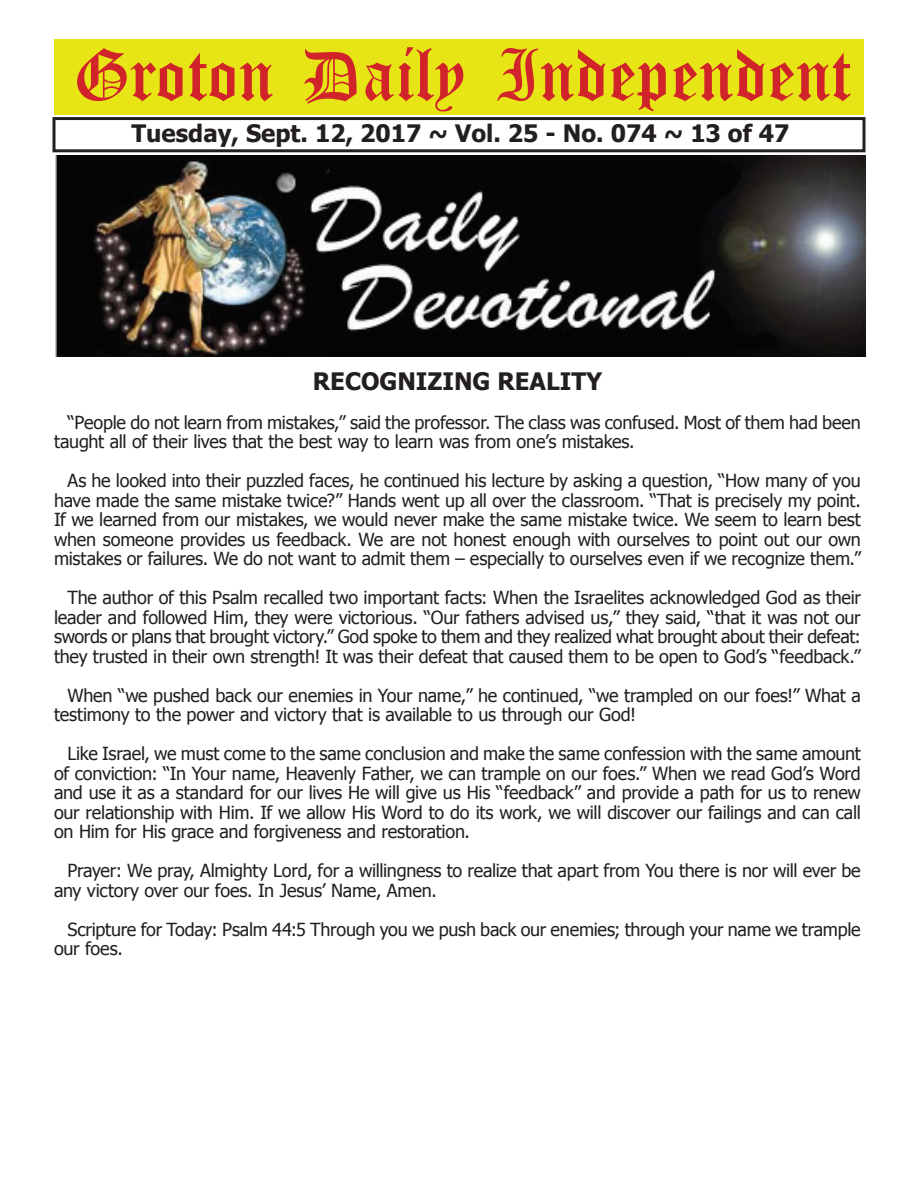
<style>
.page{position:relative;width:918px;height:1188px;background:#fff}
.page>*{position:absolute;margin:0;border:0;box-sizing:border-box;transform-origin:0 0}
.t1{font:54px "Old English Five";color:#d1232a}
.t2{font:700 24px "Tahoma";color:#231f20}
.t3{font:18px/19.5px "Tahoma";letter-spacing:-.015em;color:#231f20}
</style>
<div class="page">
<div style="left:52px;top:117px;width:814px;height:35px;border:3px solid #231f20"></div>
<div style="left:54px;top:40px;width:810px;height:75px;background:#e7e515"></div>
<img style="left:56px;top:155px;width:810px;height:201px">
<h1 class="t1" style="left:73px;top:50px;width:779px">Groton Daily Independent</h1>
<h2 class="t2" style="left:132px;top:116px;width:659px">Tuesday, Sept. 12, 2017 ~ Vol. 25 - No. 074 ~ 13 of 47</h2>
<h2 class="t2" style="left:313px;top:364px;width:291px">RECOGNIZING REALITY</h2>
<p class="t3" style="left:54px;top:412px;width:808px;text-indent:14px">“People do not learn from mistakes,” said the professor. The class was confused. Most of them had been taught all of their lives that the best way to learn was from one’s mistakes.</p>
<p class="t3" style="left:54px;top:470px;width:808px;text-align:justify;text-indent:14px">As he looked into their puzzled faces, he continued his lecture by asking a question, “How many of you have made the same mistake twice?” Hands went up all over the classroom. “That is precisely my point.<br>If we learned from our mistakes, we would never make the same mistake twice. We seem to learn best when someone provides us feedback. We are not honest enough with ourselves to point out our own mistakes or failures. We do not want to admit them – especially to ourselves even if we recognize them.”</p>
<p class="t3" style="left:54px;top:587px;width:809px;text-align:justify;text-indent:14px">The author of this Psalm recalled two important facts: When the Israelites acknowledged God as their leader and followed Him, they were victorious. “Our fathers advised us,” they said, “that it was not our swords or plans that brought victory.” God spoke to them and they realized what brought about their defeat: they trusted in their own strength! It was their defeat that caused them to be open to God’s “feedback.”</p>
<p class="t3" style="left:54px;top:685px;width:808px;text-indent:14px">When “we pushed back our enemies in Your name,” he continued, “we trampled on our foes!” What a testimony to the power and victory that is available to us through our God!</p>
<p class="t3" style="left:54px;top:743px;width:808px;text-align:justify;text-indent:14px">Like Israel, we must come to the same conclusion and make the same confession with the same amount of conviction: “In Your name, Heavenly Father, we can trample on our foes.” When we read God’s Word and use it as a standard for our lives He will give us His “feedback” and provide a path for us to renew our relationship with Him. If we allow His Word to do its work, we will discover our failings and can call on Him for His grace and forgiveness and restoration.</p>
<p class="t3" style="left:54px;top:860px;width:808px;text-indent:14px">Prayer: We pray, Almighty Lord, for a willingness to realize that apart from You there is nor will ever be any victory over our foes. In Jesus’ Name, Amen.</p>
<p class="t3" style="left:54px;top:919px;width:808px;text-indent:14px">Scripture for Today: Psalm 44:5 Through you we push back our enemies; through your name we trample our foes.</p>
</div>
